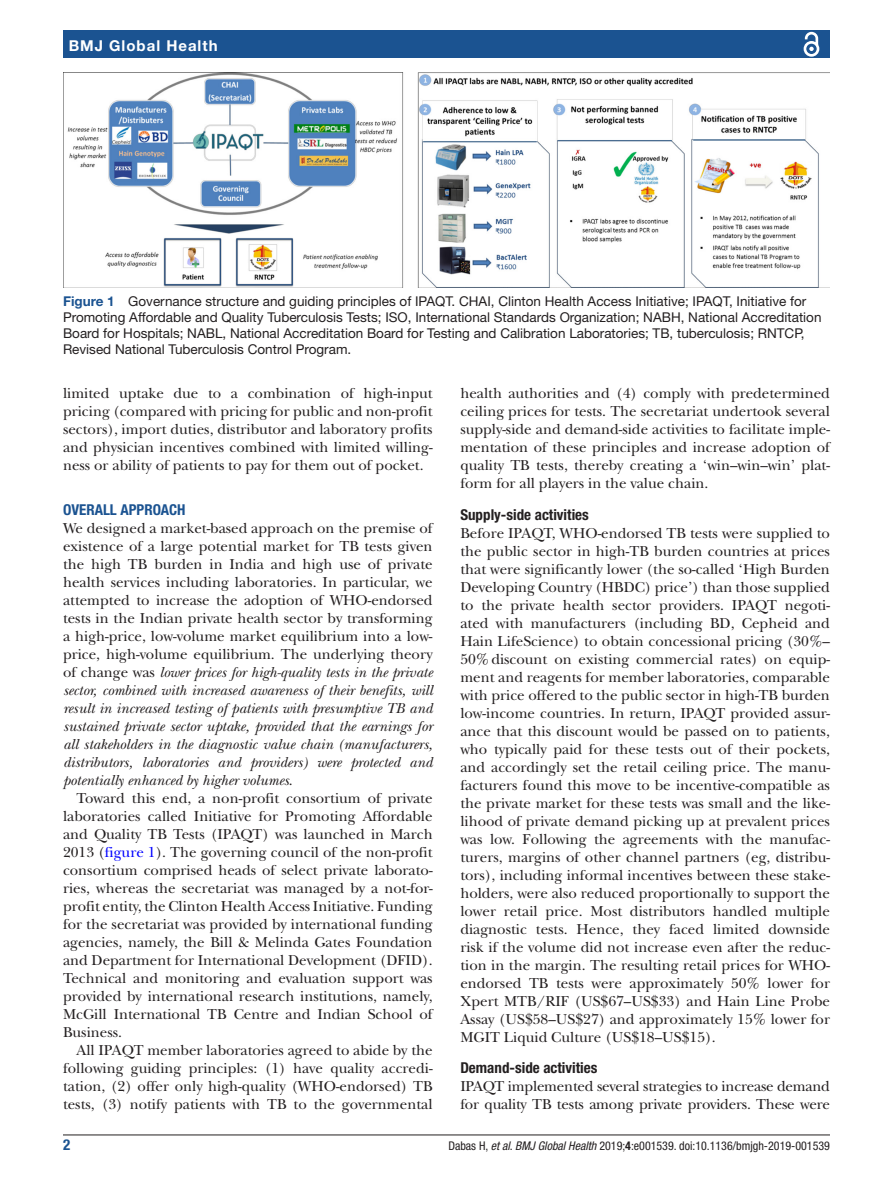
<style>
.page{position:relative;width:893px;height:1191px;background:#fff}
.page>*{position:absolute;margin:0;border:0;box-sizing:border-box;transform-origin:0 0}
.t1{font:15px/18px "New Baskerville";color:#231f20;text-align:justify}
.t2{font:700 condensed 15px "Helvetica Neue LT Std";color:#231f20}
.t3{font:700 condensed 15px "Helvetica Neue LT Std";color:#1b5391}
.t4{font:700 15px "Helvetica Neue LT Std";letter-spacing:.065em;color:#fff}
.t5{font:13.5px/16.2px "Helvetica Neue LT Std";color:#231f20}
.t6{font:condensed 12px "Helvetica Neue LT Std";color:#231f20}
.s1{font-weight:700;color:#1b5391}
.s2{font-style:italic}
.s3{color:#00f}
.s4{font-weight:700}
</style>
<div class="page">
<hr style="left:63px;top:1134px;width:767px;height:1px;background:#231f20">
<div style="left:63px;top:31px;width:767px;height:27px;background:#1b5391"></div>
<svg style="left:803px;top:31px;width:17px;height:26px"></svg>
<img style="left:63px;top:73px;width:767px;height:215px">
<p class="t4" style="left:69px;top:36px;width:150px">BMJ Global Health</p>
<p class="t5" style="left:63px;top:292px;width:760px"><span class="s1">Figure 1</span> Governance structure and guiding principles of IPAQT. CHAI, Clinton Health Access Initiative; IPAQT, Initiative for Promoting Affordable and Quality Tuberculosis Tests; ISO, International Standards Organization; NABH, National Accreditation Board for Hospitals; NABL, National Accreditation Board for Testing and Calibration Laboratories; TB, tuberculosis; RNTCP, Revised National Tuberculosis Control Program.</p>
<p class="t1" style="left:63px;top:384px;width:371px">limited uptake due to a combination of high-input pricing (compared with pricing for public and non-profit sectors), import duties, distributor and laboratory profits and physician incentives combined with limited willing&shy;ness or ability of patients to pay for them out of pocket.</p>
<p class="t3" style="left:63px;top:501px;width:107px">Overall approach</p>
<p class="t1" style="left:63px;top:519px;width:371px">We designed a market-based approach on the premise of existence of a large potential market for TB tests given the high TB burden in India and high use of private health services including laboratories. In particular, we attempted to increase the adoption of WHO-endorsed tests in the Indian private health sector by transforming a high-price, low-volume market equilibrium into a low&shy;price, high-volume equilibrium. The underlying theory of change was <span class="s2">lower prices for high-quality tests in the private sector, combined with increased awareness of their benefits, will result in increased testing of patients with presumptive TB and sustained private sector uptake, provided that the earnings for all stakeholders in the diagnostic value chain (manufacturers, distributors, laboratories and providers) were protected and potentially enhanced by higher volumes</span>.</p>
<p class="t1" style="left:63px;top:789px;width:371px;text-indent:14px">Toward this end, a non-profit consortium of private laboratories called Initiative for Promoting Affordable and Quality TB Tests (IPAQT) was launched in March 2013 (<span class="s3">figure 1</span>). The governing council of the non-profit consortium comprised heads of select private laborato&shy;ries, whereas the secretariat was managed by a not-for&shy;profit entity, the Clinton Health Access Initiative. Funding for the secretariat was provided by international funding agencies, namely, the Bill &amp; Melinda Gates Foundation and Department for International Development (DFID).<br>Technical and monitoring and evaluation support was provided by international research institutions, namely, McGill International TB Centre and Indian School of Business.</p>
<p class="t1" style="left:63px;top:1041px;width:371px;text-indent:14px">All IPAQT member laboratories agreed to abide by the following guiding principles: (1) have quality accredi&shy;tation, (2) offer only high-quality (WHO-endorsed) TB tests, (3) notify patients with TB to the governmental</p>
<p class="t1" style="left:460px;top:384px;width:371px">health authorities and (4) comply with predetermined ceiling prices for tests. The secretariat undertook several supply-side and demand-side activities to facilitate imple&shy;mentation of these principles and increase adoption of quality TB tests, thereby creating a ‘win–win–win’ plat&shy;form for all players in the value chain.</p>
<p class="t2" style="left:460px;top:505px;width:130px">Supply-side activities</p>
<p class="t1" style="left:460px;top:524px;width:371px">Before IPAQT, WHO-endorsed TB tests were supplied to the public sector in high-TB burden countries at prices that were significantly lower (the so-called ‘High Burden Developing Country (HBDC) price’) than those supplied to the private health sector providers. IPAQT negoti&shy;ated with manufacturers (including BD, Cepheid and Hain LifeScience) to obtain concessional pricing (30%– 50%discount on existing commercial rates) on equip&shy;ment and reagents for member laboratories, comparable with price offered to the public sector in high-TB burden low-income countries. In return, IPAQT provided assur&shy;ance that this discount would be passed on to patients, who typically paid for these tests out of their pockets, and accordingly set the retail ceiling price. The manu&shy;facturers found this move to be incentive-compatible as the private market for these tests was small and the like&shy;lihood of private demand picking up at prevalent prices was low. Following the agreements with the manufac&shy;turers, margins of other channel partners (eg, distribu&shy;tors), including informal incentives between these stake&shy;holders, were also reduced proportionally to support the lower retail price. Most distributors handled multiple diagnostic tests. Hence, they faced limited downside risk if the volume did not increase even after the reduc&shy;tion in the margin. The resulting retail prices for WHO&shy;endorsed TB tests were approximately 50% lower for Xpert MTB/RIF (US$67–US$33) and Hain Line Probe Assay (US$58–US$27) and approximately 15% lower for MGIT Liquid Culture (US$18–US$15).</p>
<p class="t2" style="left:460px;top:1059px;width:139px">Demand-side activities</p>
<p class="t1" style="left:460px;top:1077px;width:371px">IPAQT implemented several strategies to increase demand for quality TB tests among private providers. These were</p>
<p class="t3" style="left:63px;top:1135px;width:9px">2</p>
<p class="t6" style="left:448px;top:1138px;width:383px">Dabas H, <span class="s2">et al</span>. <span class="s2">BMJ Global Health</span> 2019;<span class="s4">4</span>:e001539. doi:10.1136/bmjgh-2019-001539</p>
</div>
